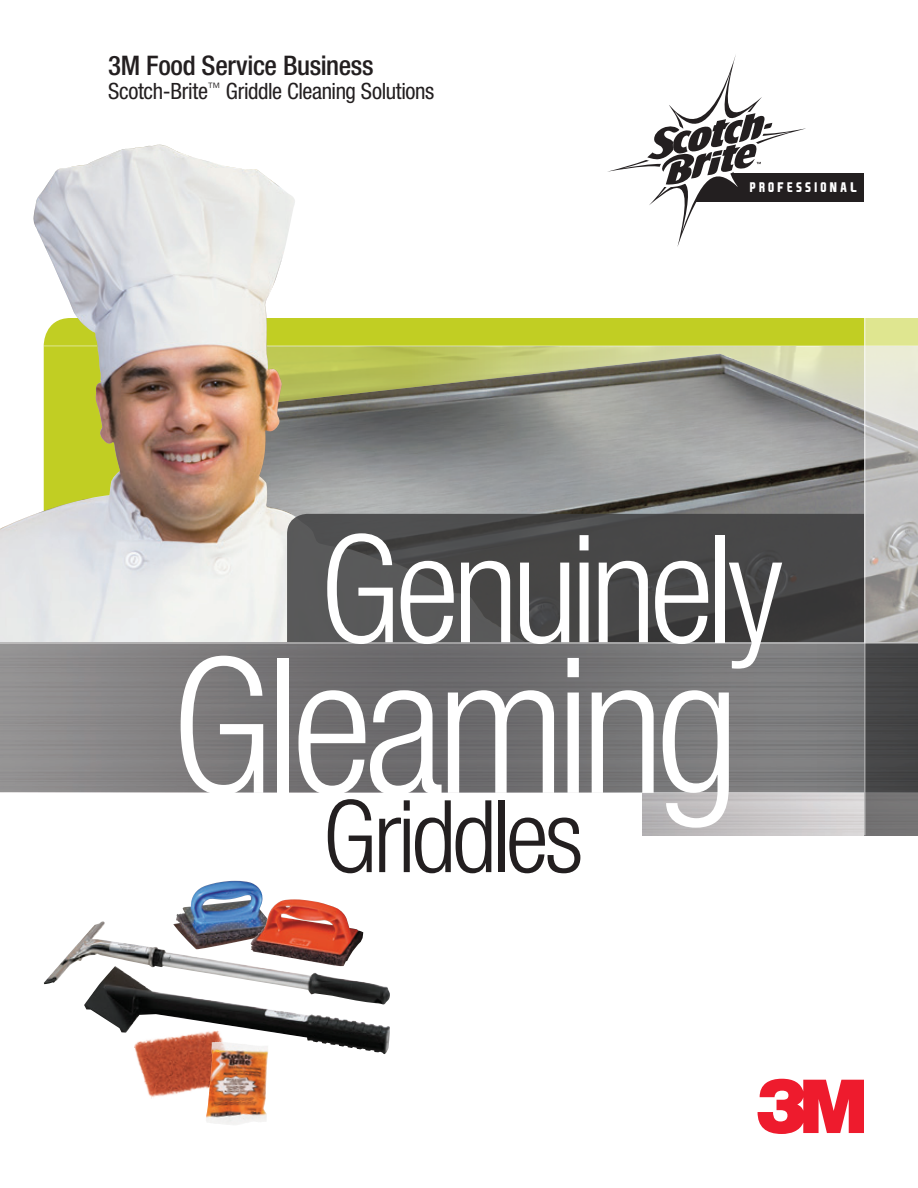
<style>
.page{position:relative;width:918px;height:1188px;background:#fff}
.page>*{position:absolute;margin:0;border:0;box-sizing:border-box;transform-origin:0 0}
.Montage_Messaging_1{font:300 condensed 189px "Helvetica Neue";letter-spacing:-.045em;color:#fff}
.Montage_Messaging_1-2{font:300 condensed 150px "Helvetica Neue";letter-spacing:-.045em;color:#fff}
.Montage_Messaging_2{font:300 condensed 100.5px "Helvetica Neue";letter-spacing:-.04em;color:#231f20}
.Cover_Title{font:500 condensed 27px "Helvetica Neue";letter-spacing:-.015em;color:#231f20}
.Cover_Subtitle{font:condensed 22.5px "Helvetica Neue";letter-spacing:-.015em;color:#231f20}
.t1{font:13.35px "EASPORTS";letter-spacing:.3em;color:#fff;scale:.82 1}
</style>
<div class="page">
<div style="left:648px;top:318px;width:216px;height:28px;background:#c1ce23"></div>
<img style="left:648px;top:436px;width:216px;height:78px">
<svg style="left:648px;top:347px;width:216px;height:89px;background:#a0a195"></svg>
<div style="left:691px;top:173px;width:173px;height:28px;background:#231f20"></div>
<svg style="left:648px;top:55px;width:158px;height:192px"></svg>
<svg style="left:758px;top:1079px;width:106px;height:55px"></svg>
<img style="left:0;top:146px;width:648px;height:496px">
<svg style="left:0;top:644px;width:864px;height:148px;background:#797879"></svg>
<svg style="left:866px;top:644px;width:52px;height:191px;background:#4f4f50"></svg>
<svg style="left:287px;top:514px;width:577px;height:128px;background:#49494a"></svg>
<svg style="left:866px;top:318px;width:52px;height:324px;background:#c4c4b9"></svg>
<hr style="left:267px;top:346px;width:651px;height:1px;background:#fff">
<hr style="left:44px;top:346px;width:53px;height:1px;background:#fff">
<img style="left:44px;top:921px;width:320px;height:64px">
<img style="left:173px;top:881px;width:90px;height:68px">
<img style="left:251px;top:899px;width:112px;height:67px">
<img style="left:136px;top:1054px;width:70px;height:45px">
<img style="left:206px;top:1054px;width:62px;height:71px">
<img style="left:84px;top:966px;width:306px;height:88px">
<p class="Cover_Title" style="left:108px;top:49px;width:267px">3M Food Service Business</p>
<p class="Cover_Subtitle" style="left:108px;top:78px;width:328px">Scotch-Brite<sup>™</sup> Griddle Cleaning Solutions</p>
<p class="t1" style="left:750px;top:180px;width:132px">PROFESSIONAL</p>
<p class="Montage_Messaging_1-2" style="left:320px;top:503px;width:465px">Genuinely</p>
<p class="Montage_Messaging_1" style="left:171px;top:618px;width:570px">Gleaming</p>
<p class="Montage_Messaging_2" style="left:323px;top:779px;width:262px">Griddles</p>
</div>
